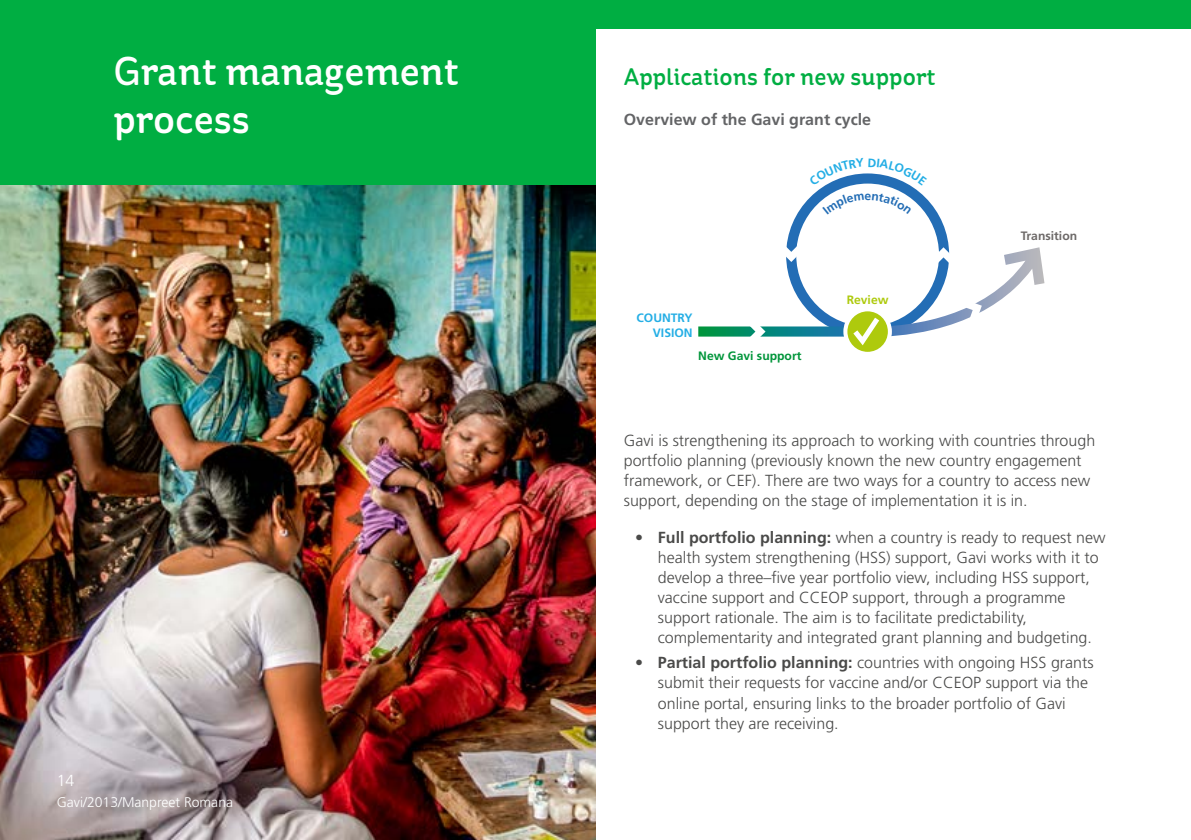
<style>
.page{position:relative;width:1191px;height:840px;background:#fff}
.page>*{position:absolute;margin:0;border:0;box-sizing:border-box;transform-origin:0 0}
.t1{font:500 40px "St Ryde";color:#fff}
.t2{font:500 24px "St Ryde";color:#00ae42}
.t3{font:300 16px/20px "Frutiger LT Std";color:#4a4a49}
.t4{font:700 16px "Frutiger LT Std";color:#636466}
.t5{font:300 16px "Frutiger LT Std";color:#fff}
.t6{font:300 14px "Frutiger LT Std";color:#fff}
.t7{font:700 12.2px "Frutiger LT Std";color:#00953a}
.t8{font:700 12.2px/14.6px "Frutiger LT Std";color:#24aee5;text-align:right}
.t9{font:700 12.2px "Frutiger LT Std";color:#6d6968}
.t10{font:700 12.2px "Frutiger LT Std";color:#aeca0d}
.s1{font-weight:700}
</style>
<div class="page">
<div style="left:0;top:0;width:595px;height:839px;background:#00ae42"></div>
<img style="left:0;top:185px;width:595px;height:654px">
<div style="left:0;top:0;width:1191px;height:28px;background:#00ae42"></div>
<svg style="left:698px;top:173px;width:346px;height:179px"></svg>
<h1 class="t1" style="left:113px;top:48px;width:347px">Grant management</h1>
<h2 class="t2" style="left:624px;top:63px;width:313px">Applications for new support</h2>
<h1 class="t1" style="left:113px;top:96px;width:138px">process</h1>
<p class="t4" style="left:624px;top:110px;width:249px">Overview of the Gavi grant cycle</p>
<p class="t8" style="left:636px;top:311px;width:58px">COUNTRY<br>VISION</p>
<p class="t7" style="left:698px;top:348px;width:105px">New Gavi support</p>
<p class="t10" style="left:846px;top:292px;width:43px">Review</p>
<p class="t9" style="left:1021px;top:228px;width:58px">Transition</p>
<p class="t5" style="left:57px;top:770px;width:19px">14</p>
<p class="t6" style="left:57px;top:793px;width:178px">Gavi/2013/Manpreet Romana</p>
<p class="t3" style="left:624px;top:430px;width:473px">Gavi is strengthening its approach to working with countries through portfolio planning (previously known the new country engagement framework, or CEF). There are two ways for a country to access new support, depending on the stage of implementation it is in.</p>
<p class="t3" style="left:658px;top:527px;width:449px;text-indent:-23px"><span class="s1">• Full portfolio planning:</span> when a country is ready to request new health system strengthening (HSS) support, Gavi works with it to develop a three–five year portfolio view, including HSS support, vaccine support and CCEOP support, through a programme support rationale. The aim is to facilitate predictability, complementarity and integrated grant planning and budgeting.</p>
<p class="t3" style="left:658px;top:652px;width:437px;text-indent:-23px"><span class="s1">• Partial portfolio planning:</span> countries with ongoing HSS grants submit their requests for vaccine and/or CCEOP support via the online portal, ensuring links to the broader portfolio of Gavi support they are receiving.</p>
</div>
